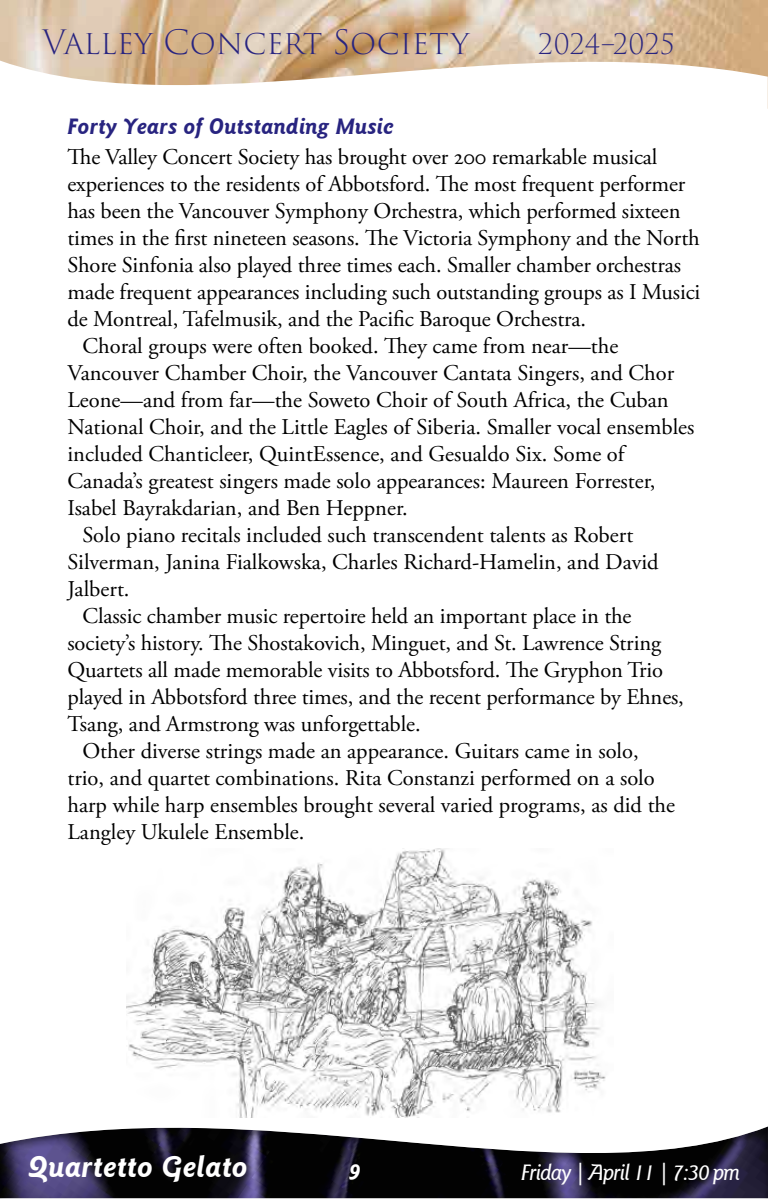
<style>
.page{position:relative;width:768px;height:1200px;background:#fff}
.page>*{position:absolute;margin:0;border:0;box-sizing:border-box;transform-origin:0 0}
.t1{font:300 32.78px "Trajan Pro 3";letter-spacing:-.005em;color:#282480}
.t2{font:italic 700 30px "Goudy Sans IT Cby BT";color:#fff}
.t3{font:300 27.53px "Trajan Pro 3";letter-spacing:.005em;color:#282480}
.t4{font:22.5px "Adobe Garamond Pro";letter-spacing:-.005em;color:#000}
.t5{font:italic 700 22.5px "Goudy Sans IT Cby BT";color:#282480}
.t6{font:italic 500 22.5px "Goudy Sans IT Cby BT";letter-spacing:-.05em;color:#fff}
.t7{font:italic 700 22.5px "Goudy Sans IT Cby BT";color:#fff}
</style>
<div class="page">
<img style="left:126px;top:849px;width:480px;height:268px">
<svg style="left:126px;top:1090px;width:17px;height:1px"></svg>
<img style="left:0;top:0;width:768px;height:109px">
<div style="left:0;top:1125px;width:768px;height:73px;background:#000;opacity:.55"></div>
<h1 class="t1" style="left:42px;top:20px;width:428px">Valley Concert Society</h1>
<p class="t3" style="left:538px;top:26px;width:138px">2024–2025</p>
<p class="t5" style="left:68px;top:113px;width:328px">Forty Years of Outstanding Music</p>
<p class="t4" style="left:68px;top:143px;width:591px">The Valley Concert Society has brought over 200 remarkable musical</p>
<p class="t4" style="left:68px;top:170px;width:619px">experiences to the residents of Abbotsford. The most frequent performer</p>
<p class="t4" style="left:68px;top:197px;width:615px">has been the Vancouver Symphony Orchestra, which performed sixteen</p>
<p class="t4" style="left:68px;top:224px;width:634px">times in the first nineteen seasons. The Victoria Symphony and the North</p>
<p class="t4" style="left:68px;top:251px;width:615px">Shore Sinfonia also played three times each. Smaller chamber orchestras</p>
<p class="t4" style="left:68px;top:278px;width:634px">made frequent appearances including such outstanding groups as I Musici</p>
<p class="t4" style="left:68px;top:305px;width:520px">de Montreal, Tafelmusik, and the Pacific Baroque Orchestra.</p>
<p class="t4" style="left:83px;top:332px;width:537px">Choral groups were often booked. They came from near—the</p>
<p class="t4" style="left:68px;top:359px;width:608px">Vancouver Chamber Choir, the Vancouver Cantata Singers, and Chor</p>
<p class="t4" style="left:68px;top:386px;width:603px">Leone—and from far—the Soweto Choir of South Africa, the Cuban</p>
<p class="t4" style="left:68px;top:413px;width:628px">National Choir, and the Little Eagles of Siberia. Smaller vocal ensembles</p>
<p class="t4" style="left:68px;top:440px;width:558px">included Chanticleer, QuintEssence, and Gesualdo Six. Some of</p>
<p class="t4" style="left:68px;top:467px;width:589px">Canada’s greatest singers made solo appearances: Maureen Forrester,</p>
<p class="t4" style="left:68px;top:494px;width:342px">Isabel Bayrakdarian, and Ben Heppner.</p>
<p class="t4" style="left:83px;top:521px;width:552px">Solo piano recitals included such transcendent talents as Robert</p>
<p class="t4" style="left:68px;top:548px;width:593px">Silverman, Janina Fialkowska, Charles Richard-Hamelin, and David</p>
<p class="t4" style="left:68px;top:575px;width:64px">Jalbert.</p>
<p class="t4" style="left:83px;top:602px;width:551px">Classic chamber music repertoire held an important place in the</p>
<p class="t4" style="left:68px;top:629px;width:595px">society’s history. The Shostakovich, Minguet, and St. Lawrence String</p>
<p class="t4" style="left:68px;top:656px;width:597px">Quartets all made memorable visits to Abbotsford. The Gryphon Trio</p>
<p class="t4" style="left:68px;top:683px;width:618px">played in Abbotsford three times, and the recent performance by Ehnes,</p>
<p class="t4" style="left:68px;top:710px;width:355px">Tsang, and Armstrong was unforgettable.</p>
<p class="t4" style="left:83px;top:737px;width:558px">Other diverse strings made an appearance. Guitars came in solo,</p>
<p class="t4" style="left:68px;top:764px;width:589px">trio, and quartet combinations. Rita Constanzi performed on a solo</p>
<p class="t4" style="left:68px;top:791px;width:609px">harp while harp ensembles brought several varied programs, as did the</p>
<p class="t4" style="left:68px;top:818px;width:238px">Langley Ukulele Ensemble.</p>
<h2 class="t2" style="left:28px;top:1148px;width:221px">Quartetto Gelato</h2>
<p class="t7" style="left:349px;top:1157px;width:14px">9</p>
<p class="t6" style="left:521px;top:1159px;width:221px">Friday | April 11 | 7:30 pm</p>
</div>
